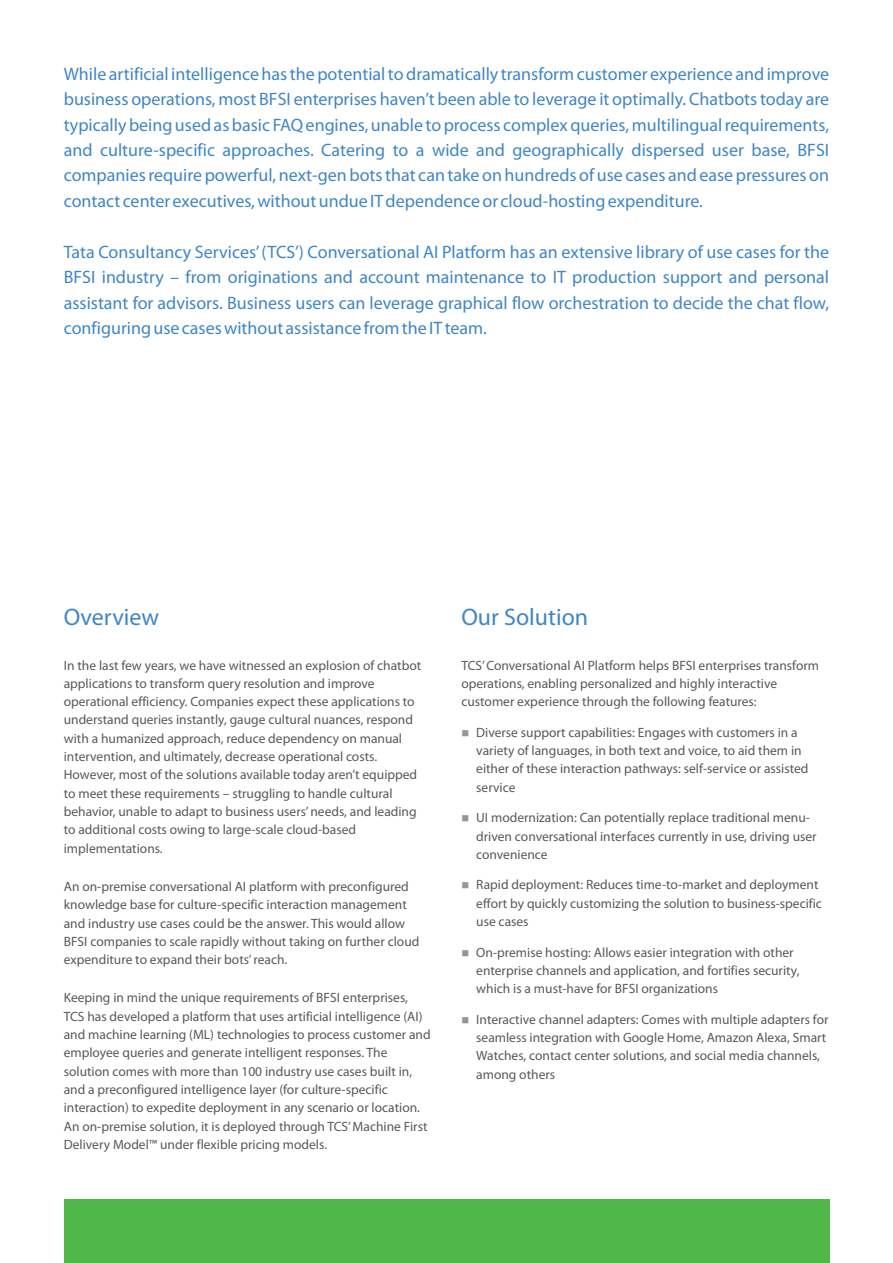
<style>
.page{position:relative;width:893px;height:1263px;background:#fff}
.page>*{position:absolute;margin:0;border:0;box-sizing:border-box;transform-origin:0 0}
.t1{font:24px "Myriad Pro";color:#3f86c6}
.t2{font:18px/25.5px "Myriad Pro";color:#3f86c6;text-align:justify}
.t3{font:13.5px/18.3px "Myriad Pro";color:#58595b}
.s1{color:#939598}
</style>
<div class="page">
<div style="left:64px;top:1199px;width:765px;height:64px;background:#50b848"></div>
<p class="t2" style="left:64px;top:62px;width:767px">While artificial intelligence has the potential to dramatically transform customer experience and improve business operations, most BFSI enterprises haven’t been able to leverage it optimally. Chatbots today are typically being used as basic FAQ engines, unable to process complex queries, multilingual requirements, and culture-specific approaches. Catering to a wide and geographically dispersed user base, BFSI companies require powerful, next-gen bots that can take on hundreds of use cases and ease pressures on contact center executives, without undue IT dependence or cloud-hosting expenditure.</p>
<p class="t2" style="left:64px;top:241px;width:767px">Tata Consultancy Services’(TCS’) Conversational AI Platform has an extensive library of use cases for the BFSI industry – from originations and account maintenance to IT production support and personal assistant for advisors. Business users can leverage graphical flow orchestration to decide the chat flow, configuring use cases without assistance from the IT team.</p>
<h1 class="t1" style="left:64px;top:607px;width:97px">Overview</h1>
<p class="t3" style="left:64px;top:657px;width:359px">In the last few years, we have witnessed an explosion of chatbot applications to transform query resolution and improve operational efficiency. Companies expect these applications to understand queries instantly, gauge cultural nuances, respond with a humanized approach, reduce dependency on manual intervention, and ultimately, decrease operational costs.<br>However, most of the solutions available today aren’t equipped to meet these requirements – struggling to handle cultural behavior, unable to adapt to business users’ needs, and leading to additional costs owing to large-scale cloud-based implementations.</p>
<p class="t3" style="left:64px;top:878px;width:357px">An on-premise conversational AI platform with preconfigured knowledge base for culture-specific interaction management and industry use cases could be the answer. This would allow BFSI companies to scale rapidly without taking on further cloud expenditure to expand their bots’ reach.</p>
<p class="t3" style="left:64px;top:990px;width:368px">Keeping in mind the unique requirements of BFSI enterprises, TCS has developed a platform that uses artificial intelligence (AI) and machine learning (ML) technologies to process customer and employee queries and generate intelligent responses. The solution comes with more than 100 industry use cases built in, and a preconfigured intelligence layer (for culture-specific interaction) to expedite deployment in any scenario or location.<br>An on-premise solution, it is deployed through TCS’ Machine First Delivery Model™ under flexible pricing models.</p>
<h1 class="t1" style="left:461px;top:607px;width:128px">Our Solution</h1>
<p class="t3" style="left:461px;top:657px;width:359px">TCS’ Conversational AI Platform helps BFSI enterprises transform operations, enabling personalized and highly interactive customer experience through the following features:</p>
<p class="t3" style="left:476px;top:724px;width:334px;text-indent:-15px"><span class="s1">■</span> Diverse support capabilities: Engages with customers in a variety of languages, in both text and voice, to aid them in either of these interaction pathways: self-service or assisted service</p>
<p class="t3" style="left:476px;top:810px;width:342px;text-indent:-15px"><span class="s1">■</span> UI modernization: Can potentially replace traditional menu&shy;driven conversational interfaces currently in use, driving user convenience</p>
<p class="t3" style="left:476px;top:877px;width:347px;text-indent:-15px"><span class="s1">■</span> Rapid deployment: Reduces time-to-market and deployment effort by quickly customizing the solution to business-specific use cases</p>
<p class="t3" style="left:476px;top:944px;width:325px;text-indent:-15px"><span class="s1">■</span> On-premise hosting: Allows easier integration with other enterprise channels and application, and fortifies security, which is a must-have for BFSI organizations</p>
<p class="t3" style="left:476px;top:1011px;width:354px;text-indent:-15px"><span class="s1">■</span> Interactive channel adapters: Comes with multiple adapters for seamless integration with Google Home, Amazon Alexa, Smart Watches, contact center solutions, and social media channels, among others</p>
</div>
